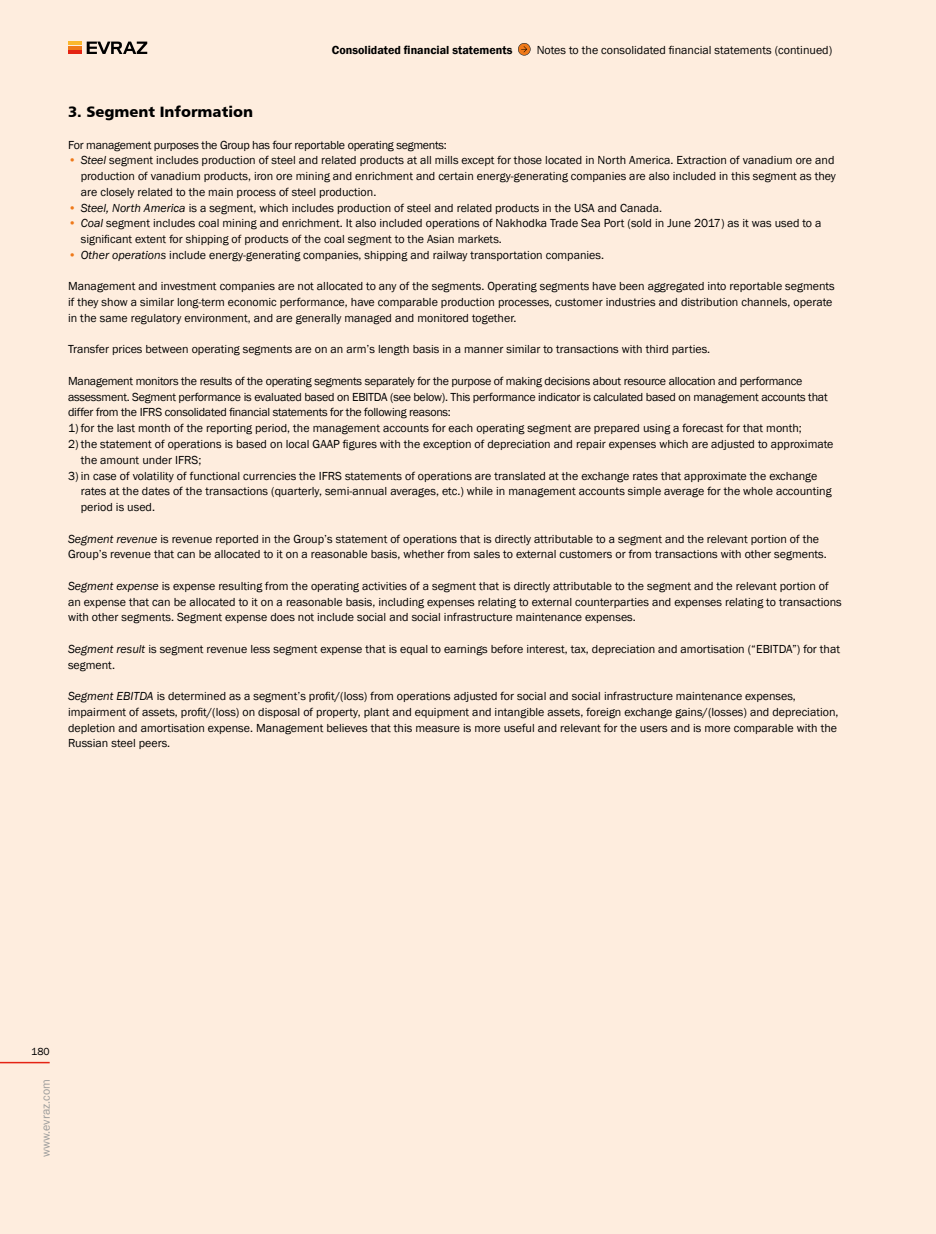
<style>
.page{position:relative;width:936px;height:1234px;background:#fff}
.page>*{position:absolute;margin:0;border:0;box-sizing:border-box;transform-origin:0 0}
.t1{font:15px "Humanist 777 BT Black B";color:#000}
.t2{font:12px/15.8px "Franklin Gothic";color:#000}
.t3{font:12px/15.8px "Franklin Gothic";letter-spacing:-.02em;color:#000}
.t4{font:600 12px "Franklin Gothic";color:#000}
.t5{font:12px "Franklin Gothic";color:#9d9d9c}
.t6{font:10.5px "Franklin Gothic";color:#000}
.s1{font-style:italic;color:#ef7918}
.s2{font-style:italic}
</style>
<div class="page">
<div style="left:0;top:0;width:935px;height:1233px;background:#feedde"></div>
<svg style="left:518px;top:43px;width:12px;height:12px"></svg>
<hr style="left:68px;top:42px;width:14px;height:3px;background:#fab82d">
<hr style="left:68px;top:46px;width:14px;height:3px;background:#ef7918">
<hr style="left:68px;top:51px;width:14px;height:3px;background:#e42313">
<svg style="left:87px;top:42px;width:60px;height:12px"></svg>
<hr style="left:0;top:1061px;width:50px;height:2px;background:#e42313">
<p class="t4" style="left:332px;top:43px;width:182px">Consolidated financial statements</p>
<p class="t2" style="left:536px;top:42px;width:297px">Notes to the consolidated financial statements (continued)</p>
<p class="t1" style="left:68px;top:102px;width:186px">3. Segment Information</p>
<p class="t3" style="left:68px;top:137px;width:380px">For management purposes the Group has four reportable operating segments:</p>
<p class="t2" style="left:81px;top:153px;width:756px;text-indent:-13px"><span class="s1">•</span> <span class="s2">Steel</span> segment includes production of steel and related products at all mills except for those located in North America. Extraction of vanadium ore and production of vanadium products, iron ore mining and enrichment and certain energy-generating companies are also included in this segment as they are closely related to the main process of steel production.</p>
<p class="t2" style="left:68px;top:200px;width:595px"><span class="s1">•</span> <span class="s2">Steel, North America</span> is a segment, which includes production of steel and related products in the USA and Canada.</p>
<p class="t2" style="left:81px;top:216px;width:742px;text-indent:-13px"><span class="s1">•</span> <span class="s2">Coal</span> segment includes coal mining and enrichment. It also included operations of Nakhodka Trade Sea Port (sold in June 2017) as it was used to a significant extent for shipping of products of the coal segment to the Asian markets.</p>
<p class="t2" style="left:68px;top:247px;width:537px"><span class="s1">•</span> <span class="s2">Other operations</span> include energy-generating companies, shipping and railway transportation companies.</p>
<p class="t2" style="left:68px;top:279px;width:768px">Management and investment companies are not allocated to any of the segments. Operating segments have been aggregated into reportable segments if they show a similar long-term economic performance, have comparable production processes, customer industries and distribution channels, operate in the same regulatory environment, and are generally managed and monitored together.</p>
<p class="t2" style="left:68px;top:342px;width:643px">Transfer prices between operating segments are on an arm’s length basis in a manner similar to transactions with third parties.</p>
<p class="t3" style="left:68px;top:373px;width:761px">Management monitors the results of the operating segments separately for the purpose of making decisions about resource allocation and performance assessment. Segment performance is evaluated based on EBITDA (see below). This performance indicator is calculated based on management accounts that differ from the IFRS consolidated financial statements for the following reasons:</p>
<p class="t2" style="left:68px;top:420px;width:735px">1) for the last month of the reporting period, the management accounts for each operating segment are prepared using a forecast for that month;</p>
<p class="t2" style="left:81px;top:436px;width:754px;text-indent:-13px">2) the statement of operations is based on local GAAP figures with the exception of depreciation and repair expenses which are adjusted to approximate the amount under IFRS;</p>
<p class="t2" style="left:81px;top:468px;width:752px;text-indent:-13px">3) in case of volatility of functional currencies the IFRS statements of operations are translated at the exchange rates that approximate the exchange rates at the dates of the transactions (quarterly, semi-annual averages, etc.) while in management accounts simple average for the whole accounting period is used.</p>
<p class="t2" style="left:68px;top:531px;width:760px"><span class="s2">Segment revenue</span> is revenue reported in the Group’s statement of operations that is directly attributable to a segment and the relevant portion of the<br>Group’s revenue that can be allocated to it on a reasonable basis, whether from sales to external customers or from transactions with other segments.</p>
<p class="t2" style="left:68px;top:578px;width:775px"><span class="s2">Segment expense</span> is expense resulting from the operating activities of a segment that is directly attributable to the segment and the relevant portion of an expense that can be allocated to it on a reasonable basis, including expenses relating to external counterparties and expenses relating to transactions with other segments. Segment expense does not include social and social infrastructure maintenance expenses.</p>
<p class="t2" style="left:68px;top:641px;width:773px"><span class="s2">Segment result</span> is segment revenue less segment expense that is equal to earnings before interest, tax, depreciation and amortisation (“EBITDA”) for that segment.</p>
<p class="t2" style="left:68px;top:688px;width:772px"><span class="s2">Segment EBITDA</span> is determined as a segment’s profit/(loss) from operations adjusted for social and social infrastructure maintenance expenses, impairment of assets, profit/(loss) on disposal of property, plant and equipment and intangible assets, foreign exchange gains/(losses) and depreciation, depletion and amortisation expense. Management believes that this measure is more useful and relevant for the users and is more comparable with the Russian steel peers.</p>
<p class="t6" style="left:31px;top:1045px;width:20px">180</p>
<p class="t5" style="left:38px;top:1156px;width:79px;rotate:-90deg">www.evraz.com</p>
</div>
